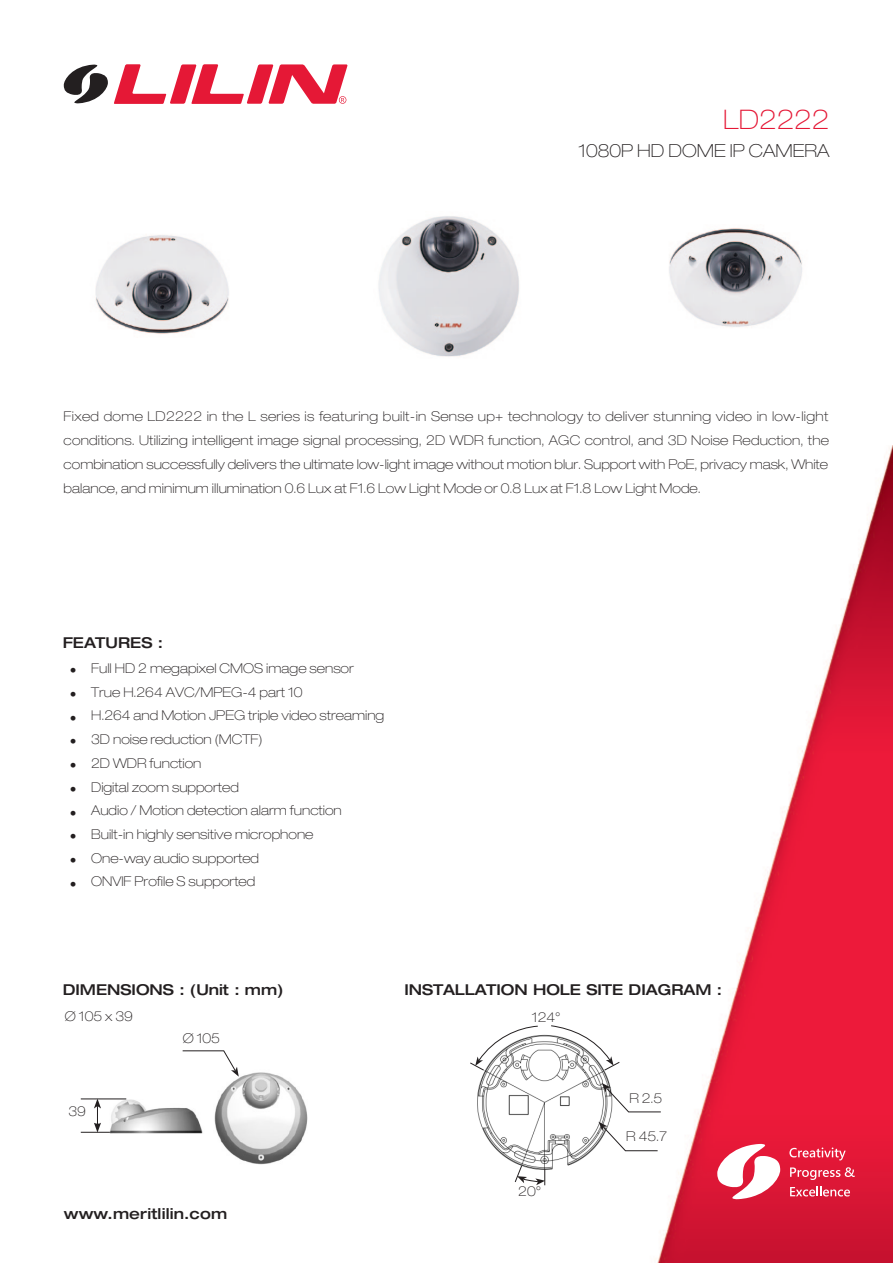
<style>
.page{position:relative;width:893px;height:1263px;background:#fff}
.page>*{position:absolute;margin:0;border:0;box-sizing:border-box;transform-origin:0 0}
.t1{font:100 expanded 27px "Helvetica Neue LT Std";color:#e51836}
.t2{font:100 expanded 18px "Helvetica Neue LT Std";color:#231f20}
.t3{font:500 expanded 15px "Helvetica Neue LT Std";color:#231f20}
.t4{font:100 expanded 13.5px/24px "Helvetica Neue LT Std";color:#231f20;text-align:justify}
</style>
<div class="page">
<svg style="left:64px;top:64px;width:44px;height:39px"></svg>
<svg style="left:114px;top:64px;width:234px;height:40px"></svg>
<img style="left:625px;top:446px;width:268px;height:817px">
<svg style="left:717px;top:1144px;width:63px;height:55px"></svg>
<svg style="left:789px;top:1147px;width:57px;height:13px"></svg>
<svg style="left:790px;top:1167px;width:65px;height:13px"></svg>
<svg style="left:790px;top:1186px;width:60px;height:10px"></svg>
<img style="left:110px;top:1072px;width:197px;height:93px">
<hr style="left:81px;top:1098px;width:45px;height:1px;background:#231f20">
<svg style="left:81px;top:1099px;width:29px;height:34px"></svg>
<svg style="left:182px;top:1050px;width:57px;height:27px"></svg>
<img style="left:477px;top:1034px;width:135px;height:142px">
<svg style="left:602px;top:1083px;width:60px;height:30px"></svg>
<svg style="left:598px;top:1122px;width:60px;height:29px"></svg>
<svg style="left:551px;top:1025px;width:69px;height:46px"></svg>
<svg style="left:470px;top:1026px;width:68px;height:45px"></svg>
<svg style="left:514px;top:1165px;width:31px;height:20px"></svg>
<img style="left:95px;top:235px;width:134px;height:99px">
<img style="left:378px;top:216px;width:141px;height:141px">
<img style="left:669px;top:228px;width:133px;height:99px">
<h1 class="t1" style="left:723px;top:103px;width:107px">LD2222</h1>
<h2 class="t2" style="left:578px;top:140px;width:105px">1080P HD dome</h2>
<h2 class="t2" style="left:730px;top:140px;width:34px">IP camera</h2>
<p class="t4" style="left:64px;top:404px;width:767px">Fixed dome LD2222 in the L series is featuring built-in Sense up+ technology to deliver stunning video in low-light conditions. Utilizing intelligent image signal processing, 2D WDR function, AGC control, and 3D Noise Reduction, the combination successfully delivers the ultimate low-light image without motion blur. Support with PoE, privacy mask, White balance, and minimum illumination 0.6 Lux at F1.6 Low Light Mode or 0.8 Lux at F1.8 Low Light Mode.</p>
<p class="t3" style="left:63px;top:633px;width:102px">FEATURES :</p>
<p class="t4" style="left:70px;top:656px;width:285px">• Full HD 2 megapixel CMOS image sensor</p>
<p class="t4" style="left:70px;top:680px;width:234px">• True H.264 AVC/MPEG-4 part 10</p>
<p class="t4" style="left:70px;top:703px;width:316px">• H.264 and Motion JPEG triple video streaming</p>
<p class="t4" style="left:70px;top:727px;width:194px">• 3D noise reduction (MCTF)</p>
<p class="t4" style="left:70px;top:751px;width:133px">• 2D WDR function</p>
<p class="t4" style="left:70px;top:775px;width:171px">• Digital zoom supported</p>
<p class="t4" style="left:70px;top:798px;width:273px">• Audio / Motion detection alarm function</p>
<p class="t4" style="left:70px;top:822px;width:245px">• Built-in highly sensitive microphone</p>
<p class="t4" style="left:70px;top:846px;width:191px">• One-way audio supported</p>
<p class="t4" style="left:70px;top:869px;width:187px">• ONVIF Profile S supported</p>
<p class="t3" style="left:63px;top:980px;width:222px">DIMENSIONS : (Unit : mm)</p>
<p class="t3" style="left:404px;top:980px;width:319px">INSTALLATION HOLE SITE DIAGRAM :</p>
<p class="t4" style="left:65px;top:1004px;width:69px">Ø 105 x 39</p>
<p class="t4" style="left:69px;top:1099px;width:19px">39</p>
<p class="t4" style="left:183px;top:1026px;width:39px">Ø 105</p>
<p class="t3" style="left:64px;top:1204px;width:165px">www.meritlilin.com</p>
<p class="t4" style="left:532px;top:1005px;width:30px">124°</p>
<p class="t4" style="left:518px;top:1179px;width:24px">20°</p>
<p class="t4" style="left:629px;top:1085px;width:34px">R 2.5</p>
<p class="t4" style="left:626px;top:1124px;width:42px">R 45.7</p>
</div>
